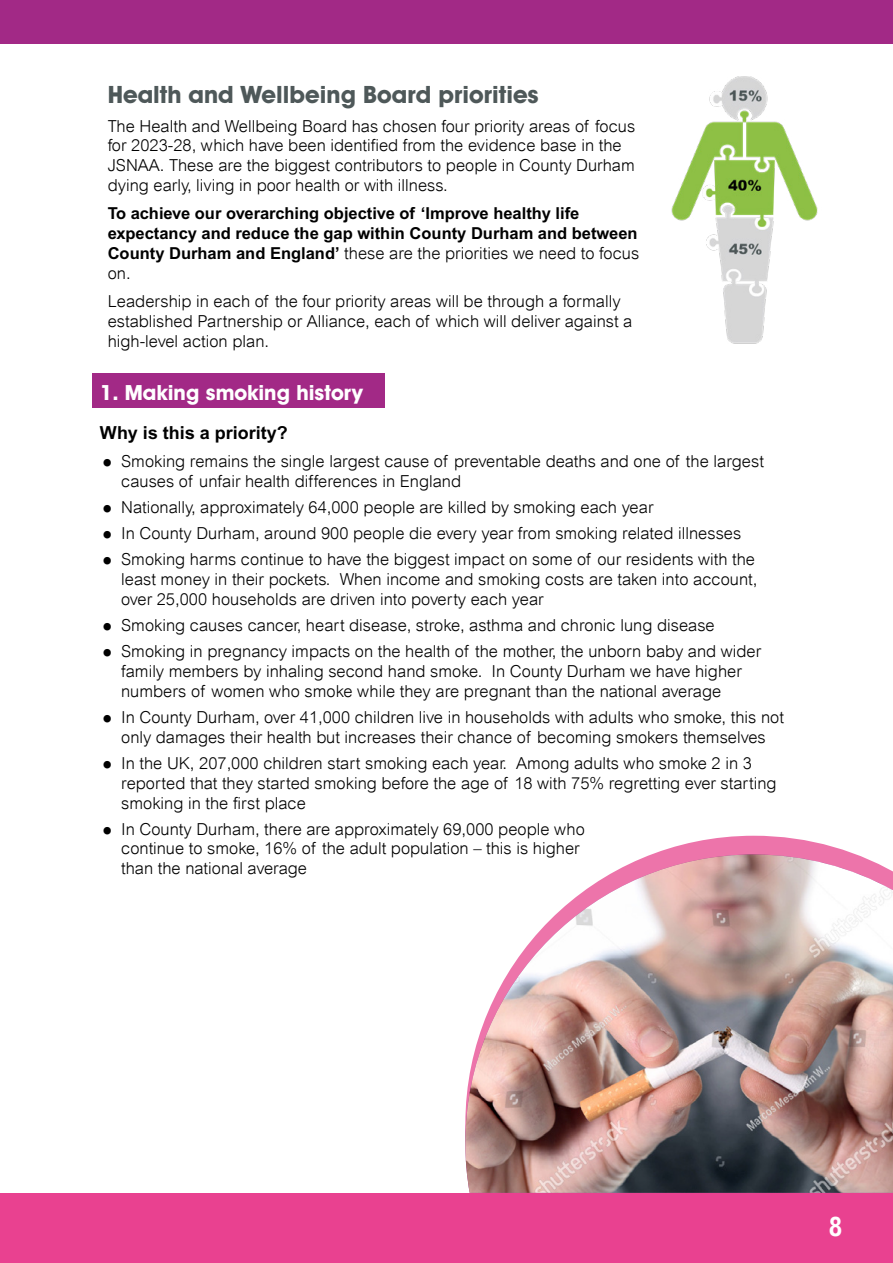
<style>
.page{position:relative;width:893px;height:1263px;background:#fff}
.page>*{position:absolute;margin:0;border:0;box-sizing:border-box;transform-origin:0 0}
.t1{font:700 condensed 27px "Arial";color:#fff}
.H2_grey{font:700 24px "Avant Garde IT Cby BT";color:#4e5859}
.H3_14pt_sub_heading{font:700 21px "Avant Garde IT Cby BT";color:#fff}
.Para_bold_12{font:700 18px "Arial";color:#000}
.Para_body_text_11pt{font:300 16.5px/19.8px "Arial";color:#000}
.Para_body_text_11pt-2{font:700 16.5px/19.8px "Arial";color:#000}
.s1{font-weight:300}
.s2{font-size:30px}
</style>
<div class="page">
<div style="left:0;top:0;width:893px;height:44px;background:#a22986"></div>
<div style="left:0;top:1193px;width:893px;height:70px;background:#e94190"></div>
<div style="left:92px;top:373px;width:293px;height:35px;background:#a22986"></div>
<img style="left:671px;top:76px;width:147px;height:268px">
<svg style="left:653px;top:836px;width:202px;height:18px;fill:#ed74aa"></svg>
<img style="left:465px;top:854px;width:428px;height:339px">
<h2 class="H2_grey" style="left:108px;top:80px;width:433px">Health and Wellbeing Board priorities</h2>
<p class="Para_body_text_11pt" style="left:108px;top:116px;width:529px">The Health and Wellbeing Board has chosen four priority areas of focus for 2023-28, which have been identified from the evidence base in the JSNAA. These are the biggest contributors to people in County Durham dying early, living in poor health or with illness.</p>
<p class="Para_body_text_11pt-2" style="left:108px;top:203px;width:533px">To achieve our overarching objective of ‘Improve healthy life expectancy and reduce the gap within County Durham and between County Durham and England’ <span class="s1">these are the priorities we need to focus on.</span></p>
<p class="Para_body_text_11pt" style="left:108px;top:291px;width:526px">Leadership in each of the four priority areas will be through a formally established Partnership or Alliance, each of which will deliver against a high-level action plan.</p>
<h3 class="H3_14pt_sub_heading" style="left:100px;top:380px;width:265px">1. Making smoking history</h3>
<p class="Para_bold_12" style="left:100px;top:422px;width:190px">Why is this a priority?</p>
<p class="Para_body_text_11pt" style="left:121px;top:451px;width:644px;text-indent:-21px"><span class="s2">•</span> Smoking remains the single largest cause of preventable deaths and one of the largest causes of unfair health differences in England</p>
<p class="Para_body_text_11pt" style="left:100px;top:497px;width:555px"><span class="s2">•</span> Nationally, approximately 64,000 people are killed by smoking each year</p>
<p class="Para_body_text_11pt" style="left:100px;top:523px;width:643px"><span class="s2">•</span> In County Durham, around 900 people die every year from smoking related illnesses</p>
<p class="Para_body_text_11pt" style="left:121px;top:549px;width:638px;text-indent:-21px"><span class="s2">•</span> Smoking harms continue to have the biggest impact on some of our residents with the least money in their pockets. When income and smoking costs are taken into account, over 25,000 households are driven into poverty each year</p>
<p class="Para_body_text_11pt" style="left:100px;top:615px;width:616px"><span class="s2">•</span> Smoking causes cancer, heart disease, stroke, asthma and chronic lung disease</p>
<p class="Para_body_text_11pt" style="left:121px;top:641px;width:641px;text-indent:-21px"><span class="s2">•</span> Smoking in pregnancy impacts on the health of the mother, the unborn baby and wider family members by inhaling second hand smoke. In County Durham we have higher numbers of women who smoke while they are pregnant than the national average</p>
<p class="Para_body_text_11pt" style="left:100px;top:707px;width:685px;text-align:center"><span class="s2">•</span> In County Durham, over 41,000 children live in households with adults who smoke, this not only damages their health but increases their chance of becoming smokers themselves</p>
<p class="Para_body_text_11pt" style="left:121px;top:753px;width:657px;text-indent:-21px"><span class="s2">•</span> In the UK, 207,000 children start smoking each year. Among adults who smoke 2 in 3 reported that they started smoking before the age of 18 with 75% regretting ever starting smoking in the first place</p>
<p class="Para_body_text_11pt" style="left:121px;top:819px;width:465px;text-indent:-21px"><span class="s2">•</span> In County Durham, there are approximately 69,000 people who continue to smoke, 16% of the adult population – this is higher than the national average</p>
<h1 class="t1" style="left:829px;top:1211px;width:15px">8</h1>
</div>
